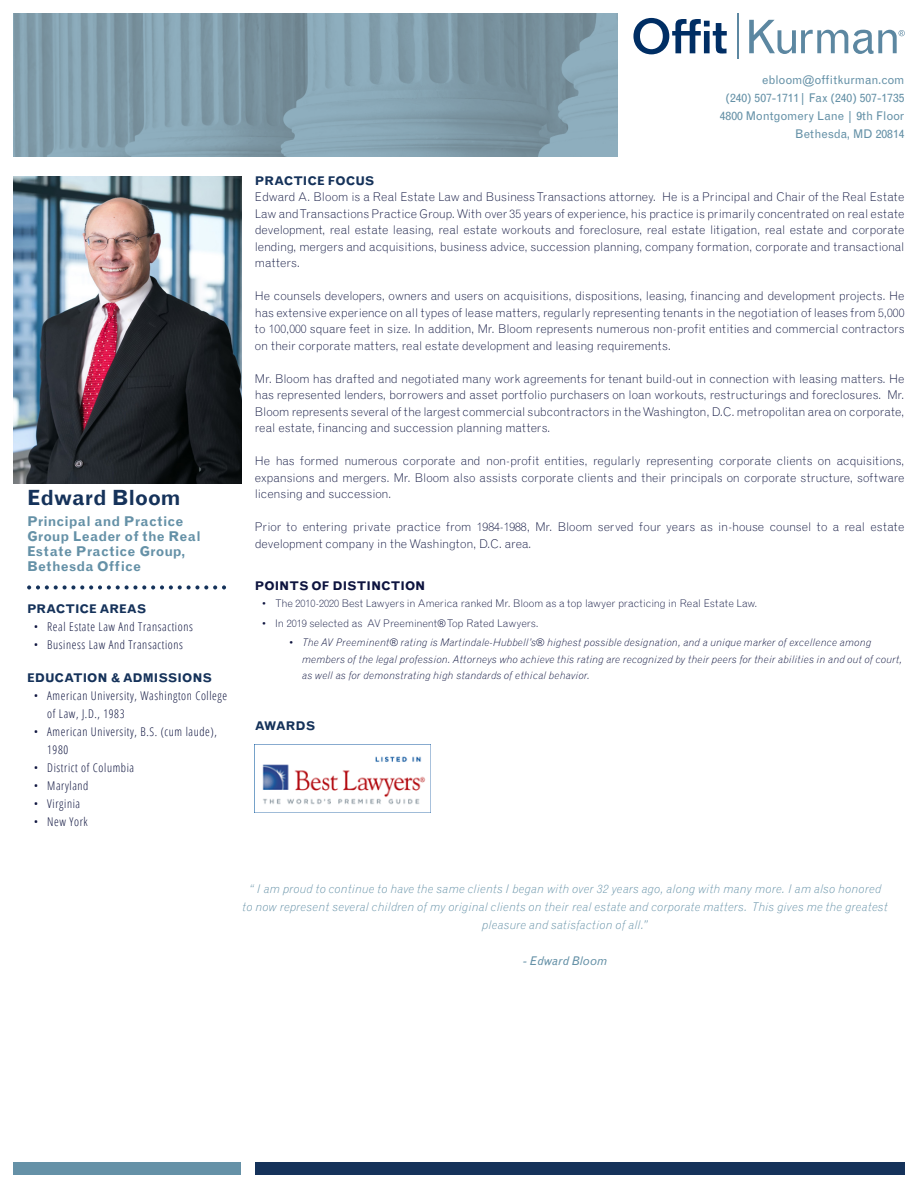
<style>
.page{position:relative;width:918px;height:1188px;background:#fff}
.page>*{position:absolute;margin:0;border:0;box-sizing:border-box;transform-origin:0 0}
.t1{font:700 21px "Grotesque MT Std";color:#15325a}
.t2{font:700 13.5px/15px "Grotesque MT Std";letter-spacing:.02em;color:#6591a7}
.t3{font:300 12px/16.5px "Grotesque MT Std";letter-spacing:-.005em;color:#0e143f;text-align:justify}
.t4{font:italic 300 12px/18px "Grotesque MT Std";letter-spacing:.01em;color:#6591a7;text-align:center}
.t5{font:300 condensed 12px/18px "Open Sans";letter-spacing:.05em;color:#0e143f}
.t6{font:12px/18px "Grotesque MT Std";color:#6591a7;text-align:right}
.t7{font:700 12px "Grotesque MT Std";color:#15325a}
.t8{font:700 12px "Grotesque MT Std";color:#0e143f}
.t9{font:italic 12px "Grotesque MT Std";letter-spacing:.01em;color:#6591a7}
.t10{font:italic 300 10.5px/16.5px "Grotesque MT Std";color:#0e143f}
.t11{font:300 10.5px "Grotesque MT Std";color:#0e143f}
</style>
<div class="page">
<img style="left:14px;top:176px;width:227px;height:308px">
<img style="left:255px;top:756px;width:175px;height:57px">
<img style="left:14px;top:14px;width:604px;height:143px">
<svg style="left:27px;top:585px;width:199px;height:5px"></svg>
<svg style="left:633px;top:18px;width:94px;height:36px"></svg>
<hr style="left:737px;top:14px;width:2px;height:45px;background:#5c87a1">
<svg style="left:749px;top:20px;width:156px;height:34px"></svg>
<div style="left:14px;top:1162px;width:227px;height:12px;background:#6591a7"></div>
<div style="left:255px;top:1162px;width:649px;height:12px;background:#15325a"></div>
<h1 class="t1" style="left:27px;top:486px;width:155px">Edward Bloom</h1>
<p class="t2" style="left:27px;top:514px;width:175px">Principal and Practice<br>Group Leader of the Real<br>Estate Practice Group,<br>Bethesda Office</p>
<p class="t7" style="left:27px;top:602px;width:121px">PRACTICE AREAS</p>
<p class="t5" style="left:34px;top:617px;width:161px">• Real Estate Law And Transactions</p>
<p class="t5" style="left:34px;top:635px;width:151px">• Business Law And Transactions</p>
<p class="t7" style="left:27px;top:671px;width:187px">EDUCATION &amp; ADMISSIONS</p>
<p class="t5" style="left:47px;top:687px;width:182px;text-indent:-14px">• American University, Washington College of Law, J.D., 1983</p>
<p class="t5" style="left:47px;top:723px;width:171px;text-indent:-14px">• American University, B.S. (cum laude),<br>1980</p>
<p class="t5" style="left:34px;top:759px;width:102px">• District of Columbia</p>
<p class="t5" style="left:34px;top:777px;width:56px">• Maryland</p>
<p class="t5" style="left:34px;top:795px;width:48px">• Virginia</p>
<p class="t5" style="left:34px;top:813px;width:56px">• New York</p>
<p class="t6" style="left:720px;top:71px;width:186px">ebloom@offitkurman.com<br>(240) 507-1711| Fax (240) 507-1735<br>4800 Montgomery Lane | 9th Floor<br>Bethesda, MD 20814</p>
<p class="t7" style="left:255px;top:173px;width:121px">PRACTICE FOCUS</p>
<p class="t3" style="left:255px;top:189px;width:651px">Edward A. Bloom is a Real Estate Law and Business Transactions attorney. He is a Principal and Chair of the Real Estate Law and Transactions Practice Group. With over 35 years of experience, his practice is primarily concentrated on real estate development, real estate leasing, real estate workouts and foreclosure, real estate litigation, real estate and corporate lending, mergers and acquisitions, business advice, succession planning, company formation, corporate and transactional matters.</p>
<p class="t3" style="left:255px;top:288px;width:651px">He counsels developers, owners and users on acquisitions, dispositions, leasing, financing and development projects. He has extensive experience on all types of lease matters, regularly representing tenants in the negotiation of leases from 5,000 to 100,000 square feet in size. In addition, Mr. Bloom represents numerous non-profit entities and commercial contractors on their corporate matters, real estate development and leasing requirements.</p>
<p class="t3" style="left:255px;top:370px;width:651px">Mr. Bloom has drafted and negotiated many work agreements for tenant build-out in connection with leasing matters. He has represented lenders, borrowers and asset portfolio purchasers on loan workouts, restructurings and foreclosures. Mr.<br>Bloom represents several of the largest commercial subcontractors in the Washington, D.C. metropolitan area on corporate, real estate, financing and succession planning matters.</p>
<p class="t3" style="left:255px;top:453px;width:651px">He has formed numerous corporate and non-profit entities, regularly representing corporate clients on acquisitions, expansions and mergers. Mr. Bloom also assists corporate clients and their principals on corporate structure, software licensing and succession.</p>
<p class="t3" style="left:255px;top:519px;width:651px">Prior to entering private practice from 1984-1988, Mr. Bloom served four years as in-house counsel to a real estate development company in the Washington, D.C. area.</p>
<p class="t8" style="left:255px;top:579px;width:172px">POINTS OF DISTINCTION</p>
<p class="t11" style="left:262px;top:597px;width:497px">• The 2010-2020 Best Lawyers in America ranked Mr. Bloom as a top lawyer practicing in Real Estate Law.</p>
<p class="t11" style="left:262px;top:617px;width:278px">• In 2019 selected as AV Preeminent® Top Rated Lawyers.</p>
<p class="t10" style="left:302px;top:634px;width:602px;text-indent:-14px">• The AV Preeminent® rating is Martindale-Hubbell’s® highest possible designation, and a unique marker of excellence among members of the legal profession. Attorneys who achieve this rating are recognized by their peers for their abilities in and out of court, as well as for demonstrating high standards of ethical behavior.</p>
<p class="t7" style="left:255px;top:718px;width:62px">AWARDS</p>
<p class="t4" style="left:242px;top:879px;width:647px">“ I am proud to continue to have the same clients I began with over 32 years ago, along with many more. I am also honored to now represent several children of my original clients on their real estate and corporate matters. This gives me the greatest pleasure and satisfaction of all.”</p>
<p class="t9" style="left:523px;top:953px;width:86px">- Edward Bloom</p>
</div>
